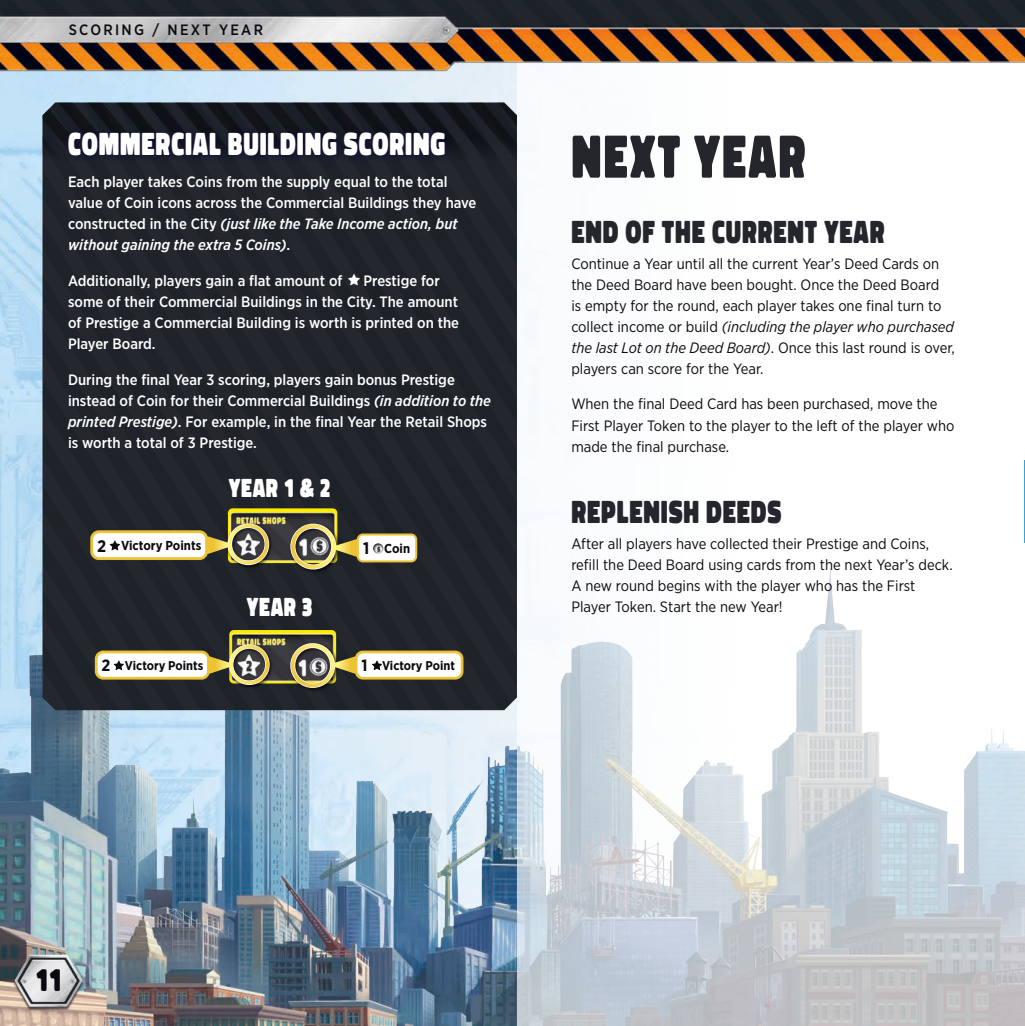
<style>
.page{position:relative;width:1025px;height:1026px;background:#fff}
.page>*{position:absolute;margin:0;border:0;box-sizing:border-box;transform-origin:0 0}
.t1{font:57px "Spot";letter-spacing:.04em;color:#24262b;scale:.96 1}
.t2{font:30px "Spot";letter-spacing:.03em;color:#24262b}
.t3{font:30px "Spot";letter-spacing:.03em;color:#fff}
.t4{font:30px "Spot";color:#0c0910}
.t5{font:24.6px "Spot";letter-spacing:.03em;color:#fff}
.t6{font:15px/21px "Gotham Narrow";color:#0c0910}
.t7{font:500 15px/21px "Gotham Narrow";color:#fff}
.t8{font:500 15px "Gotham Narrow";letter-spacing:.15em;color:#0c0910}
.t9{font:700 13.05px "Gotham Narrow";color:#0c0910}
.t10{font:700 12.75px "Gotham Narrow";color:#0c0910}
.s1{font-style:italic}
.s2{font-size:16.65px}
.s3{font-size:16.35px}
</style>
<div class="page">
<img style="left:0;top:71px;width:517px;height:468px">
<img style="left:0;top:539px;width:517px;height:486px">
<svg style="left:517px;top:460px;width:508px;height:565px"></svg>
<div style="left:13px;top:954px;width:71px;height:56px;background:#0c0910;opacity:.75"></div>
<img style="left:15px;top:947px;width:68px;height:67px">
<img style="left:0;top:0;width:1025px;height:71px">
<div style="left:42px;top:386px;width:475px;height:324px;background:#20242b"></div>
<div style="left:42px;top:102px;width:475px;height:284px;background:#1e232a"></div>
<img style="left:1024px;top:461px;width:1px;height:81px">
<img style="left:229px;top:630px;width:107px;height:53px">
<img style="left:226px;top:641px;width:49px;height:49px">
<div style="left:229px;top:644px;width:41px;height:41px;border:5px solid #fff;border-radius:50%"></div>
<div style="left:229px;top:644px;width:40px;height:40px;border:3px solid #fff;border-radius:50%"></div>
<svg style="left:210px;top:656px;width:23px;height:17px"></svg>
<div style="left:96px;top:651px;width:112px;height:27px;background:#fff;border-radius:7px"></div>
<div style="left:95px;top:650px;width:115px;height:29px;border:3px solid #ecc334;border-radius:7px"></div>
<svg style="left:114px;top:660px;width:10px;height:10px"></svg>
<svg style="left:284px;top:636px;width:72px;height:58px"></svg>
<div style="left:356px;top:651px;width:106px;height:27px;background:#fff;border-radius:7px"></div>
<div style="left:355px;top:650px;width:108px;height:29px;border:3px solid #ecc334;border-radius:7px"></div>
<svg style="left:372px;top:660px;width:10px;height:10px"></svg>
<img style="left:228px;top:508px;width:109px;height:55px">
<img style="left:225px;top:520px;width:49px;height:50px">
<div style="left:227px;top:523px;width:42px;height:42px;border:5px solid #fff;border-radius:50%"></div>
<div style="left:228px;top:524px;width:40px;height:40px;border:3px solid #fff;border-radius:50%"></div>
<img style="left:287px;top:520px;width:55px;height:55px">
<div style="left:290px;top:523px;width:46px;height:46px;border:5px solid #fff;border-radius:50%"></div>
<div style="left:291px;top:524px;width:44px;height:44px;border:4px solid #fff;border-radius:50%"></div>
<svg style="left:208px;top:536px;width:24px;height:18px"></svg>
<div style="left:92px;top:531px;width:115px;height:27px;background:#fff;border-radius:7px"></div>
<div style="left:90px;top:530px;width:118px;height:30px;border:3px solid #ecc334;border-radius:7px"></div>
<svg style="left:110px;top:540px;width:10px;height:10px"></svg>
<svg style="left:333px;top:538px;width:24px;height:19px"></svg>
<div style="left:358px;top:534px;width:58px;height:27px;background:#fff;border-radius:5px"></div>
<div style="left:357px;top:533px;width:60px;height:29px;border:2px solid #ecc334;border-radius:5px"></div>
<svg style="left:373px;top:543px;width:10px;height:10px"></svg>
<div style="left:557px;top:199px;width:425px;height:435px;background:#fff"></div>
<div style="left:62px;top:125px;width:392px;height:40px;background:#0b0c41;opacity:.75"></div>
<img style="left:346px;top:272px;width:15px;height:15px">
<p class="t8" style="left:69px;top:20px;width:196px">SCORING / NEXT YEAR</p>
<h2 class="t3" style="left:68px;top:130px;width:379px">COMMERCIAL BUILDING SCORING</h2>
<p class="t7" style="left:68px;top:171px;width:410px">Each player takes Coins from the supply equal to the total value of Coin icons across the Commercial Buildings they have constructed in the City <span class="s1">(just like the Take Income action, but without gaining the extra 5 Coins)</span>.</p>
<p class="t7" style="left:68px;top:270px;width:276px">Additionally, players gain a flat amount of</p>
<p class="t7" style="left:68px;top:270px;width:392px;text-indent:295px">Prestige for some of their Commercial Buildings in the City. The amount of Prestige a Commercial Building is worth is printed on the Player Board.</p>
<p class="t7" style="left:68px;top:368px;width:424px">During the final Year 3 scoring, players gain bonus Prestige instead of Coin for their Commercial Buildings <span class="s1">(in addition to the printed Prestige)</span>. For example, in the final Year the Retail Shops is worth a total of 3 Prestige.</p>
<h3 class="t5" style="left:229px;top:476px;width:103px">YEAR 1 &amp; 2</h3>
<p class="t9" style="left:97px;top:537px;width:106px"><span class="s2">2</span> Victory Points</p>
<p class="t9" style="left:363px;top:540px;width:49px"><span class="s2">1</span> Coin</p>
<h3 class="t5" style="left:247px;top:595px;width:67px">YEAR 3</h3>
<p class="t10" style="left:101px;top:657px;width:103px"><span class="s3">2</span> Victory Points</p>
<p class="t10" style="left:361px;top:657px;width:95px"><span class="s3">1</span> Victory Point</p>
<h1 class="t1" style="left:571px;top:130px;width:245px">NEXT YEAR</h1>
<h2 class="t2" style="left:571px;top:218px;width:315px">END OF THE CURRENT YEAR</h2>
<p class="t6" style="left:571px;top:252px;width:385px">Continue a Year until all the current Year’s Deed Cards on the Deed Board have been bought. Once the Deed Board<br>is empty for the round, each player takes one final turn to collect income or build <span class="s1">(including the player who purchased the last Lot on the Deed Board)</span>. Once this last round is over, players can score for the Year.</p>
<p class="t6" style="left:571px;top:393px;width:385px">When the final Deed Card has been purchased, move the<br>First Player Token to the player to the left of the player who made the final purchase.</p>
<h2 class="t2" style="left:571px;top:498px;width:212px">REPLENISH DEEDS</h2>
<p class="t6" style="left:571px;top:532px;width:383px">After all players have collected their Prestige and Coins, refill the Deed Board using cards from the next Year’s deck.<br>A new round begins with the player who has the First Player Token. Start the new Year!</p>
<h2 class="t4" style="left:36px;top:966px;width:28px">11</h2>
</div>
